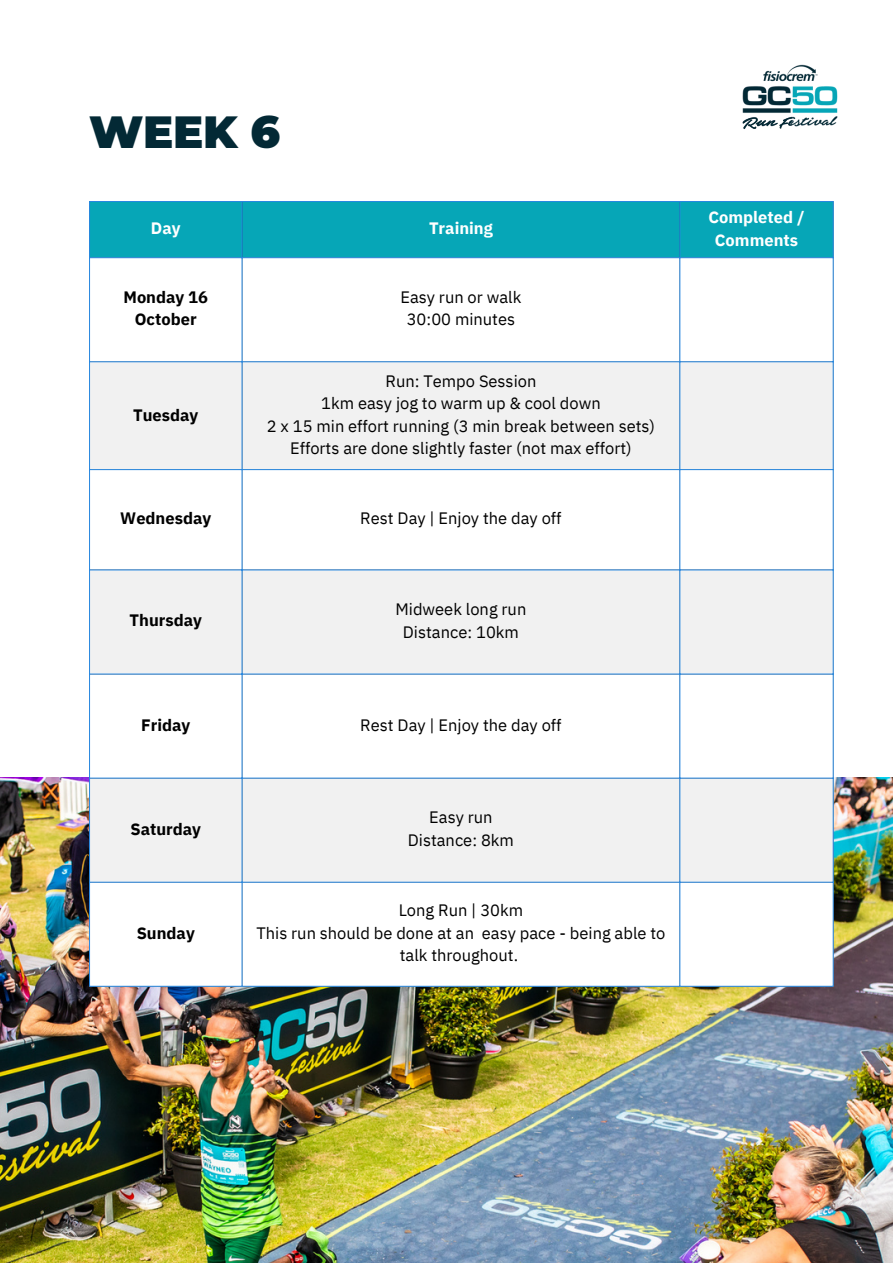
<style>
.page{position:relative;width:893px;height:1264px;background:#fff}
.page>*{position:absolute;margin:0;border:0;box-sizing:border-box;transform-origin:0 0}
.t1{font:900 45px "Montserrat";color:#032935}
.t2{font:16.5px/22.5px "IBM Plex Sans";color:#000;text-align:center}
.t3{font:700 16.5px/22.5px "IBM Plex Sans";color:#000;text-align:center}
.t4{font:700 16.5px/22.5px "IBM Plex Sans";color:#fff;text-align:center}
</style>
<div class="page">
<img style="left:0;top:777px;width:892px;height:485px">
<div style="left:90px;top:202px;width:742px;height:55px;background:#06a6b7"></div>
<svg style="left:90px;top:258px;width:742px;height:728px"></svg>
<svg style="left:90px;top:362px;width:742px;height:519px;fill:#f1f1f1"></svg>
<hr style="left:89px;top:202px;width:1px;height:784px;background:#2788e1">
<hr style="left:242px;top:202px;width:1px;height:784px;background:#2788e1">
<hr style="left:679px;top:202px;width:1px;height:784px;background:#2788e1">
<hr style="left:832px;top:202px;width:1px;height:784px;background:#2788e1">
<hr style="left:89px;top:201px;width:744px;height:1px;background:#2788e1">
<hr style="left:89px;top:257px;width:744px;height:1px;background:#2788e1">
<hr style="left:89px;top:361px;width:744px;height:1px;background:#2788e1">
<hr style="left:89px;top:469px;width:744px;height:1px;background:#2788e1">
<hr style="left:89px;top:569px;width:744px;height:1px;background:#2788e1">
<hr style="left:89px;top:673px;width:744px;height:1px;background:#2788e1">
<hr style="left:89px;top:777px;width:744px;height:1px;background:#2788e1">
<hr style="left:89px;top:881px;width:744px;height:1px;background:#2788e1">
<hr style="left:89px;top:986px;width:744px;height:1px;background:#2788e1">
<img style="left:742px;top:86px;width:49px;height:27px">
<img style="left:763px;top:64px;width:55px;height:18px">
<img style="left:792px;top:86px;width:45px;height:27px">
<img style="left:742px;top:116px;width:95px;height:13px">
<p class="t1" style="left:89px;top:104px;width:192px">WEEK 6</p>
<p class="t4" style="left:151px;top:217px;width:31px">Day</p>
<p class="t4" style="left:429px;top:217px;width:65px">Training</p>
<p class="t4" style="left:708px;top:206px;width:98px">Completed /<br>Comments</p>
<p class="t3" style="left:123px;top:285px;width:86px">Monday 16<br>October</p>
<p class="t2" style="left:400px;top:285px;width:122px">Easy run or walk</p>
<p class="t2" style="left:406px;top:308px;width:110px">30:00 minutes</p>
<p class="t3" style="left:133px;top:403px;width:67px">Tuesday</p>
<p class="t2" style="left:385px;top:369px;width:152px">Run: Tempo Session</p>
<p class="t2" style="left:321px;top:392px;width:281px">1km easy jog to warm up &amp; cool down</p>
<p class="t2" style="left:267px;top:414px;width:390px">2 x 15 min effort running (3 min break between sets)</p>
<p class="t2" style="left:290px;top:437px;width:343px">Efforts are done slightly faster (not max effort)</p>
<p class="t3" style="left:120px;top:506px;width:92px">Wednesday</p>
<p class="t2" style="left:360px;top:506px;width:203px">Rest Day | Enjoy the day off</p>
<p class="t3" style="left:129px;top:609px;width:74px">Thursday</p>
<p class="t2" style="left:395px;top:597px;width:132px">Midweek long run</p>
<p class="t2" style="left:403px;top:620px;width:118px">Distance: 10km</p>
<p class="t3" style="left:141px;top:713px;width:51px">Friday</p>
<p class="t2" style="left:360px;top:713px;width:203px">Rest Day | Enjoy the day off</p>
<p class="t3" style="left:130px;top:817px;width:72px">Saturday</p>
<p class="t3" style="left:137px;top:921px;width:60px">Sunday</p>
<p class="t2" style="left:429px;top:806px;width:65px">Easy run</p>
<p class="t2" style="left:408px;top:828px;width:108px">Distance: 8km</p>
<p class="t2" style="left:398px;top:898px;width:126px">Long Run | 30km</p>
<p class="t2" style="left:256px;top:921px;width:410px">This run should be done at an easy pace - being able to talk throughout.</p>
</div>
